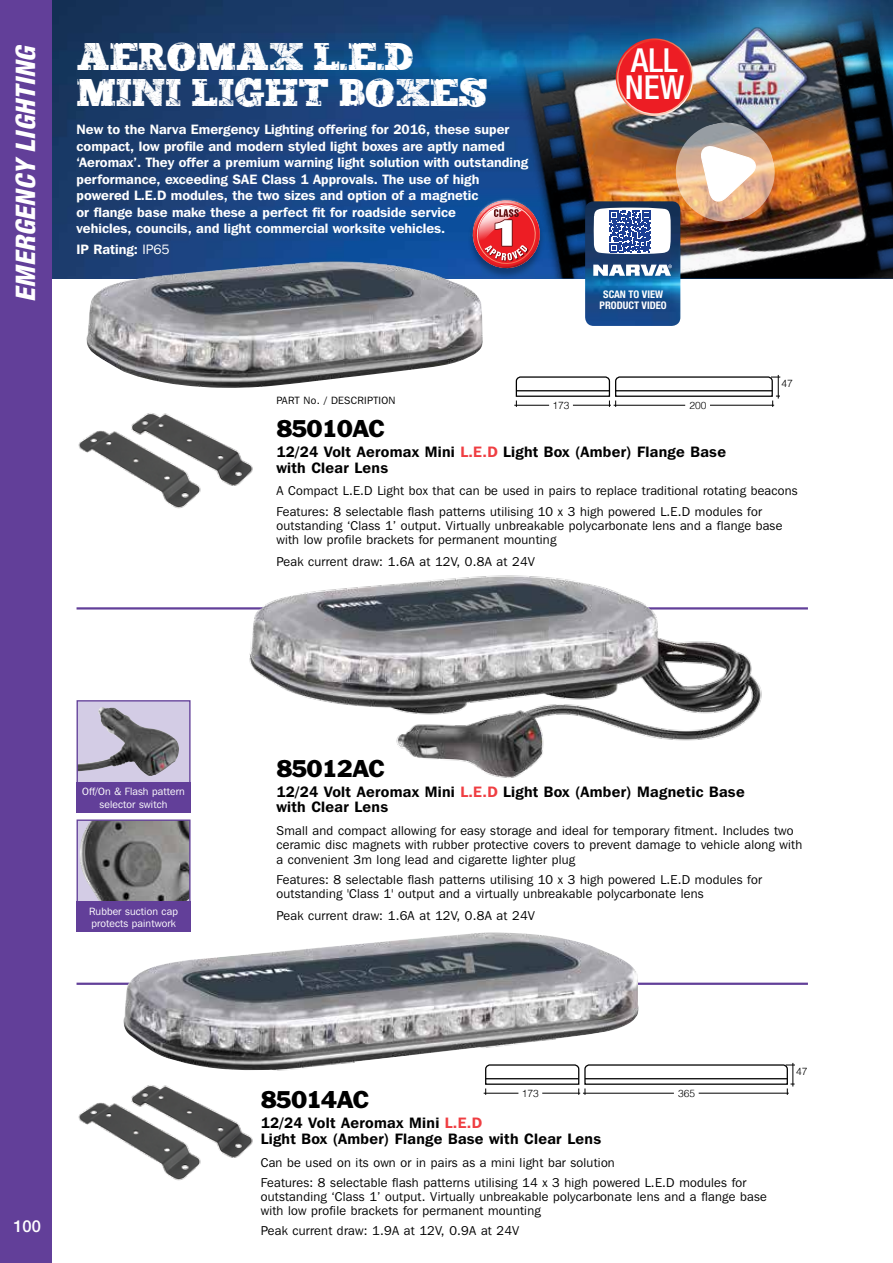
<style>
.page{position:relative;width:893px;height:1263px;background:#fff}
.page>*{position:absolute;margin:0;border:0;box-sizing:border-box;transform-origin:0 0}
.t1{font:36px/36px "Iron Grunge ONE";letter-spacing:-.01em;color:#fff}
.t2{font:500 condensed 35.4px/28.7px "Helvetica Neue LT Std";color:#fff}
.t3{font:500 condensed 33.15px/27px "Helvetica Neue LT Std";color:#fff}
.t4{font:italic 800 condensed 27px "Helvetica Neue LT Std";color:#fff}
.t5{font:22.5px "Franklin Gothic";letter-spacing:-.05em;color:#000}
.t6{font:500 16.5px "Helvetica Neue LT Std";color:#fff}
.t7{font:600 15px/15.8px "Franklin Gothic IT Cby BT";letter-spacing:.02em;color:#000}
.t8{font:600 13.5px/16.5px "Franklin Gothic IT Cby BT";color:#fff}
.t9{font:12.75px/14.2px "Franklin Gothic IT Cby BT";letter-spacing:.02em;color:#000}
.t10{font:10.5px/12.6px "Franklin Gothic IT Cby BT";letter-spacing:.01em;color:#fff;text-align:center}
.t11{font:700 condensed 10.5px/10.5px "Helvetica Neue";color:#fff;text-align:center}
.t12{font:10.5px "Franklin Gothic IT Cby BT";letter-spacing:.03em;color:#000}
.t13{font:300 10.2px "Helvetica";color:#000}
.s1{font-weight:400}
.s2{color:#ef3e42}
</style>
<div class="page">
<img style="left:51px;top:0;width:433px;height:279px">
<img style="left:484px;top:0;width:409px;height:279px">
<hr style="left:892px;top:1063px;width:1px;height:200px;background:#1c3e94">
<div style="left:0;top:0;width:51px;height:1263px;background:#623f99"></div>
<svg style="left:616px;top:38px;width:77px;height:78px"></svg>
<div style="left:618px;top:40px;width:73px;height:74px;background:#ed1d24;border-radius:50%"></div>
<div style="left:617px;top:40px;width:75px;height:75px;border:1px solid #fff;border-radius:50%"></div>
<hr style="left:77px;top:983px;width:731px;height:2px;background:#623f99">
<hr style="left:77px;top:607px;width:731px;height:2px;background:#623f99">
<svg style="left:79px;top:702px;width:110px;height:80px;background:#a6a1b1"></svg>
<img style="left:79px;top:707px;width:46px;height:64px">
<div style="left:77px;top:700px;width:114px;height:86px;border:1px solid #623f99"></div>
<div style="left:77px;top:782px;width:114px;height:31px;background:#623f99"></div>
<img style="left:700px;top:21px;width:112px;height:114px">
<img style="left:79px;top:821px;width:110px;height:81px">
<div style="left:77px;top:819px;width:114px;height:86px;border:1px solid #623f99"></div>
<div style="left:77px;top:902px;width:114px;height:30px;background:#623f99"></div>
<img style="left:78px;top:413px;width:175px;height:96px">
<img style="left:78px;top:1085px;width:175px;height:96px">
<img style="left:86px;top:261px;width:397px;height:127px">
<img style="left:238px;top:575px;width:532px;height:203px">
<img style="left:123px;top:932px;width:516px;height:139px">
<div style="left:467px;top:200px;width:78px;height:80px;background:#000;opacity:.3"></div>
<img style="left:468px;top:196px;width:78px;height:76px">
<img style="left:469px;top:196px;width:75px;height:76px">
<hr style="left:514px;top:405px;width:35px;height:1px;background:#000">
<svg style="left:515px;top:375px;width:265px;height:32px"></svg>
<hr style="left:616px;top:390px;width:156px;height:1px;background:#000">
<svg style="left:484px;top:1063px;width:311px;height:32px"></svg>
<hr style="left:585px;top:1078px;width:202px;height:1px;background:#000">
<img style="left:585px;top:201px;width:95px;height:125px">
<svg style="left:593px;top:265px;width:79px;height:11px"></svg>
<img style="left:594px;top:118px;width:186px;height:136px">
<h1 class="t1" style="left:77px;top:40px;width:413px">AEROMAX L.E.D<br>MINI LIGHT BOXES</h1>
<h3 class="t4" style="left:9px;top:302px;width:260px;rotate:-90deg">EMERGENCY LIGHTING</h3>
<h2 class="t2" style="left:623px;top:45px;width:65px">ALL<br>NEW</h2>
<h3 class="t3" style="left:625px;top:46px;width:61px">ALL<br>NEW</h3>
<p class="t8" style="left:77px;top:121px;width:453px">New to the Narva Emergency Lighting offering for 2016, these super compact, low profile and modern styled light boxes are aptly named ‘Aeromax’. They offer a premium warning light solution with outstanding performance, exceeding SAE Class 1 Approvals. The use of high powered L.E.D modules, the two sizes and option of a magnetic<br>or flange base make these a perfect fit for roadside service<br>vehicles, councils, and light commercial worksite vehicles.</p>
<p class="t8" style="left:77px;top:241px;width:95px">IP Rating: <span class="s1">IP65</span></p>
<p class="t11" style="left:600px;top:289px;width:69px">SCAN TO VIEW<br>PRODUCT VIDEO</p>
<p class="t13" style="left:781px;top:374px;width:13px">47</p>
<p class="t10" style="left:82px;top:785px;width:104px">Off/On &amp; Flash pattern selector switch</p>
<p class="t10" style="left:89px;top:904px;width:90px;text-align:left">Rubber suction cap protects paintwork</p>
<p class="t6" style="left:13px;top:1216px;width:29px">100</p>
<p class="t12" style="left:276px;top:393px;width:121px">PART No. / DESCRIPTION</p>
<h3 class="t5" style="left:276px;top:414px;width:110px">85010AC</h3>
<p class="t7" style="left:276px;top:443px;width:451px">12/24 Volt Aeromax Mini <span class="s2">L.E.D</span> Light Box (Amber) Flange Base with Clear Lens</p>
<p class="t9" style="left:276px;top:481px;width:523px;line-height:20.2px">A Compact L.E.D Light box that can be used in pairs to replace traditional rotating beacons<br>Features: 8 selectable flash patterns utilising 10 x 3 high powered L.E.D modules for</p>
<p class="t9" style="left:276px;top:518px;width:507px">outstanding ‘Class 1’ output. Virtually unbreakable polycarbonate lens and a flange base with low profile brackets for permanent mounting</p>
<p class="t9" style="left:276px;top:554px;width:260px">Peak current draw: 1.6A at 12V, 0.8A at 24V</p>
<p class="t13" style="left:552px;top:396px;width:19px">173</p>
<p class="t13" style="left:689px;top:396px;width:19px">200</p>
<p class="t13" style="left:552px;top:514px;width:19px">173</p>
<p class="t13" style="left:709px;top:514px;width:19px">365</p>
<h3 class="t5" style="left:276px;top:754px;width:110px">85012AC</h3>
<p class="t7" style="left:276px;top:783px;width:470px">12/24 Volt Aeromax Mini <span class="s2">L.E.D</span> Light Box (Amber) Magnetic Base with Clear Lens</p>
<p class="t9" style="left:276px;top:823px;width:527px">Small and compact allowing for easy storage and ideal for temporary fitment. Includes two ceramic disc magnets with rubber protective covers to prevent damage to vehicle along with a convenient 3m long lead and cigarette lighter plug</p>
<p class="t9" style="left:276px;top:872px;width:487px">Features: 8 selectable flash patterns utilising 10 x 3 high powered L.E.D modules for outstanding 'Class 1' output and a virtually unbreakable polycarbonate lens</p>
<p class="t9" style="left:276px;top:908px;width:260px">Peak current draw: 1.6A at 12V, 0.8A at 24V</p>
<p class="t13" style="left:522px;top:1084px;width:19px">173</p>
<p class="t13" style="left:678px;top:1084px;width:19px">365</p>
<h3 class="t5" style="left:261px;top:1085px;width:110px">85014AC</h3>
<p class="t7" style="left:261px;top:1114px;width:342px">12/24 Volt Aeromax Mini <span class="s2">L.E.D<br></span>Light Box (Amber) Flange Base with Clear Lens</p>
<p class="t9" style="left:261px;top:1152px;width:487px;line-height:20.2px">Can be used on its own or in pairs as a mini light bar solution<br>Features: 8 selectable flash patterns utilising 14 x 3 high powered L.E.D modules for</p>
<p class="t9" style="left:261px;top:1189px;width:507px">outstanding ‘Class 1’ output. Virtually unbreakable polycarbonate lens and a flange base with low profile brackets for permanent mounting</p>
<p class="t9" style="left:261px;top:1224px;width:260px">Peak current draw: 1.9A at 12V, 0.9A at 24V</p>
<p class="t13" style="left:796px;top:1062px;width:13px">47</p>
</div>
